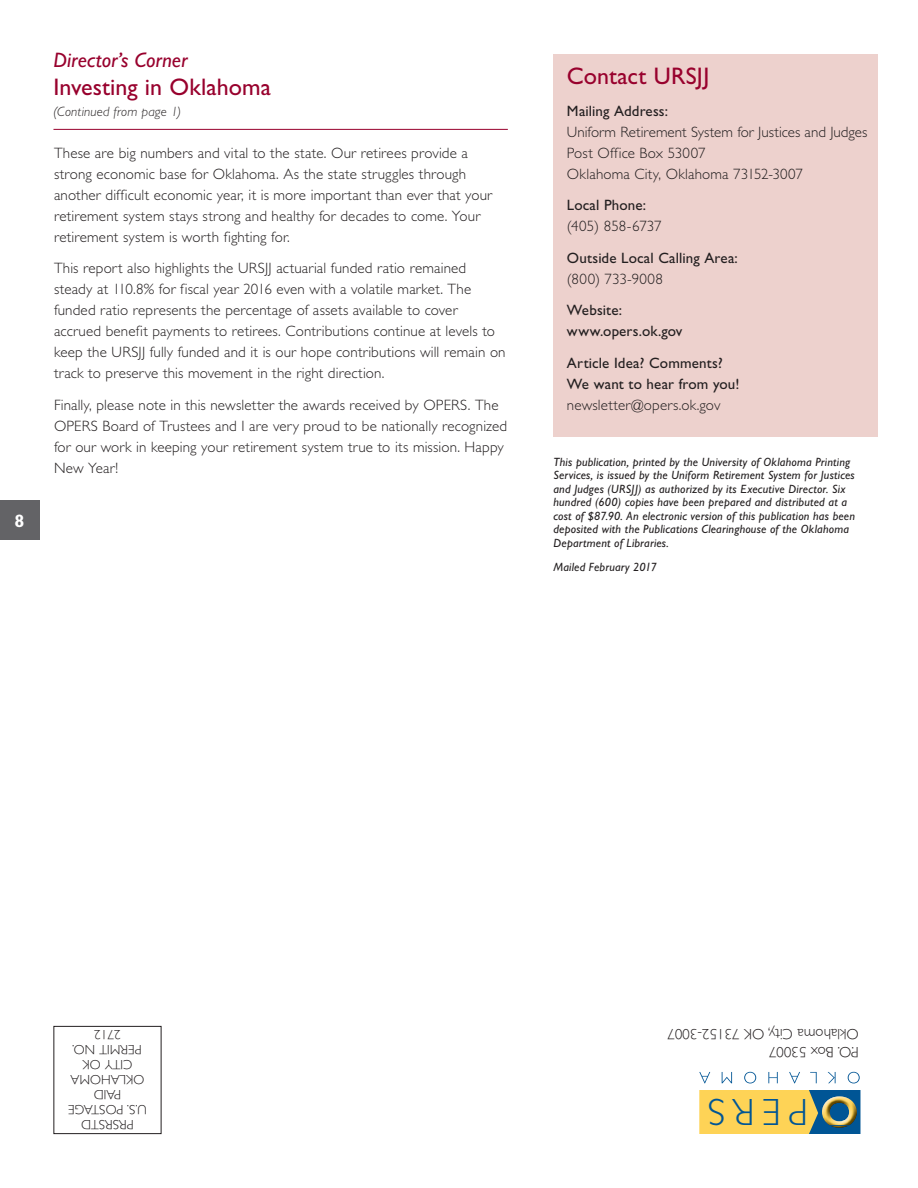
<style>
.page{position:relative;width:918px;height:1188px;background:#fff}
.page>*{position:absolute;margin:0;border:0;box-sizing:border-box;transform-origin:0 0}
.t1{font:300 38.1px "Gill Sans Std";color:#005595}
.H2_Director_s_Corner{font:24px "Gill Sans Std";letter-spacing:.005em;color:#98012d}
.Director_s_Corner{font:italic 21px "Gill Sans Std";color:#98012d}
.Page_Number{font:700 18px "Gill Sans Std";color:#fff}
.Txt1{font:300 15px/21px "Gill Sans Std";letter-spacing:.01em;color:#231f20}
.t2{font:15px/21px "Gill Sans Std";letter-spacing:.01em;color:#231f20}
.t3{font:300 13.5px/15px "Gill Sans Std";color:#231f20;text-align:center}
.Txt2_Continued{font:italic 300 13.5px "Gill Sans Std";letter-spacing:.01em;color:#231f20}
.Txt3_Cost_Statement{font:italic 12px/13.5px "Gill Sans Std";letter-spacing:.015em;color:#231f20}
</style>
<div class="page">
<div style="left:0;top:501px;width:39px;height:39px;background:#636366"></div>
<div style="left:553px;top:54px;width:325px;height:382px;background:#edd1cd"></div>
<div style="left:53px;top:1026px;width:108px;height:108px;border:1px solid #231f20"></div>
<svg style="left:699px;top:1072px;width:161px;height:11px"></svg>
<svg style="left:699px;top:1090px;width:161px;height:44px;background:#d3bd60"></svg>
<img style="left:822px;top:1096px;width:35px;height:29px">
<hr style="left:53px;top:129px;width:455px;height:1px;background:#98012d">
<p class="Page_Number" style="left:15px;top:510px;width:11px">8</p>
<p class="Director_s_Corner" style="left:53px;top:48px;width:136px">Director’s Corner</p>
<p class="H2_Director_s_Corner" style="left:53px;top:73px;width:219px">Investing in Oklahoma</p>
<p class="Txt2_Continued" style="left:53px;top:103px;width:129px">(Continued from page 1)</p>
<p class="Txt1" style="left:54px;top:142px;width:440px">These are big numbers and vital to the state. Our retirees provide a strong economic base for Oklahoma. As the state struggles through another difficult economic year, it is more important than ever that your retirement system stays strong and healthy for decades to come. Your retirement system is worth fighting for.</p>
<p class="Txt1" style="left:54px;top:258px;width:453px">This report also highlights the URSJJ actuarial funded ratio remained steady at 110.8% for fiscal year 2016 even with a volatile market. The funded ratio represents the percentage of assets available to cover accrued benefit payments to retirees. Contributions continue at levels to keep the URSJJ fully funded and it is our hope contributions will remain on track to preserve this movement in the right direction.</p>
<p class="Txt1" style="left:54px;top:394px;width:455px">Finally, please note in this newsletter the awards received by OPERS. The OPERS Board of Trustees and I are very proud to be nationally recognized for our work in keeping your retirement system true to its mission. Happy New Year!</p>
<h2 class="H2_Director_s_Corner" style="left:567px;top:62px;width:144px">Contact URSJJ</h2>
<p class="t2" style="left:567px;top:100px;width:103px">Mailing Address:</p>
<p class="Txt1" style="left:567px;top:121px;width:302px">Uniform Retirement System for Justices and Judges<br>Post Office Box 53007<br>Oklahoma City, Oklahoma 73152-3007</p>
<p class="t2" style="left:567px;top:195px;width:81px">Local Phone:</p>
<p class="Txt1" style="left:567px;top:216px;width:96px">(405) 858-6737</p>
<p class="t2" style="left:567px;top:247px;width:172px">Outside Local Calling Area:</p>
<p class="Txt1" style="left:567px;top:268px;width:98px">(800) 733-9008</p>
<p class="t2" style="left:567px;top:300px;width:117px">Website: www.opers.ok.gov</p>
<p class="t2" style="left:567px;top:352px;width:174px">Article Idea? Comments?<br>We want to hear from you!</p>
<p class="Txt1" style="left:567px;top:394px;width:155px">newsletter@opers.ok.gov</p>
<p class="Txt3_Cost_Statement" style="left:553px;top:455px;width:303px">This publication, printed by the University of Oklahoma Printing Services, is issued by the Uniform Retirement System for Justices and Judges (URSJJ) as authorized by its Executive Director. Six hundred (600) copies have been prepared and distributed at a cost of $87.90. An electronic version of this publication has been deposited with the Publications Clearinghouse of the Oklahoma Department of Libraries.</p>
<p class="Txt3_Cost_Statement" style="left:553px;top:560px;width:105px">Mailed February 2017</p>
<p class="t3" style="left:147px;top:1132px;width:80px;rotate:-180deg">PRSRSTD<br>U.S. POSTAGE<br>PAID<br>OKLAHOMA<br>CITY OK<br>PERMIT NO.<br>2712</p>
<p class="Txt1" style="left:859px;top:1061px;width:193px;line-height:18px;rotate:-180deg">P.O. Box 53007<br>Oklahoma City, OK 73152-3007</p>
<h1 class="t1" style="left:808px;top:1133px;width:102px;rotate:-180deg">PERS</h1>
</div>
